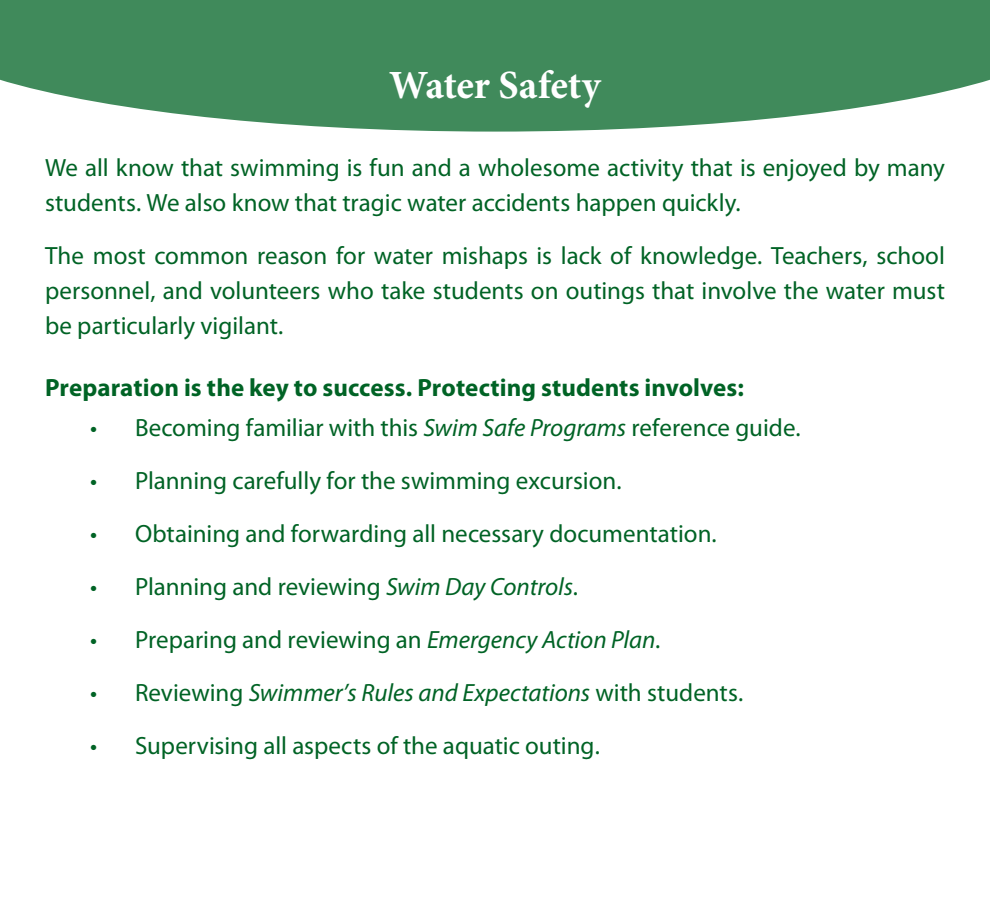
<style>
.page{position:relative;width:990px;height:905px;background:#fff}
.page>*{position:absolute;margin:0;border:0;box-sizing:border-box;transform-origin:0 0}
.t1{font:700 40px "Minion Pro";letter-spacing:-.01em;color:#fff}
.t2{font:25px/35px "Myriad Pro";color:#006325}
.t3{font:700 25px "Myriad Pro";letter-spacing:.005em;color:#006325}
.t4{font:italic 25px "Myriad Pro";color:#006325}
.s1{font-style:italic}
.s2{font-style:normal}
</style>
<div class="page">
<svg style="left:0;top:0;width:990px;height:132px;background:#56976e"></svg>
<h1 class="t1" style="left:389px;top:57px;width:213px">Water Safety</h1>
<p class="t2" style="left:45px;top:150px;width:902px">We all know that swimming is fun and a wholesome activity that is enjoyed by many students. We also know that tragic water accidents happen quickly.</p>
<p class="t2" style="left:45px;top:238px;width:902px;text-align:justify">The most common reason for water mishaps is lack of knowledge. Teachers, school personnel, and volunteers who take students on outings that involve the water must be particularly vigilant.</p>
<p class="t3" style="left:45px;top:372px;width:700px">Preparation is the key to success. Protecting students involves:</p>
<p class="t2" style="left:90px;top:409px;width:712px">• Becoming familiar with this <span class="s1">Swim Safe Programs</span> reference guide.</p>
<p class="t2" style="left:90px;top:462px;width:533px">• Planning carefully for the swimming excursion.</p>
<p class="t2" style="left:90px;top:515px;width:628px">• Obtaining and forwarding all necessary documentation.</p>
<p class="t2" style="left:90px;top:568px;width:490px">• Planning and reviewing <span class="s1">Swim Day Controls</span>.</p>
<p class="t2" style="left:90px;top:621px;width:572px">• Preparing and reviewing an <span class="s1">Emergency Action Plan</span>.</p>
<p class="t4" style="left:90px;top:677px;width:655px"><span class="s2">• Reviewing</span> Swimmer’s Rules and Expectations <span class="s2">with students.</span></p>
<p class="t2" style="left:90px;top:727px;width:511px">• Supervising all aspects of the aquatic outing.</p>
</div>
